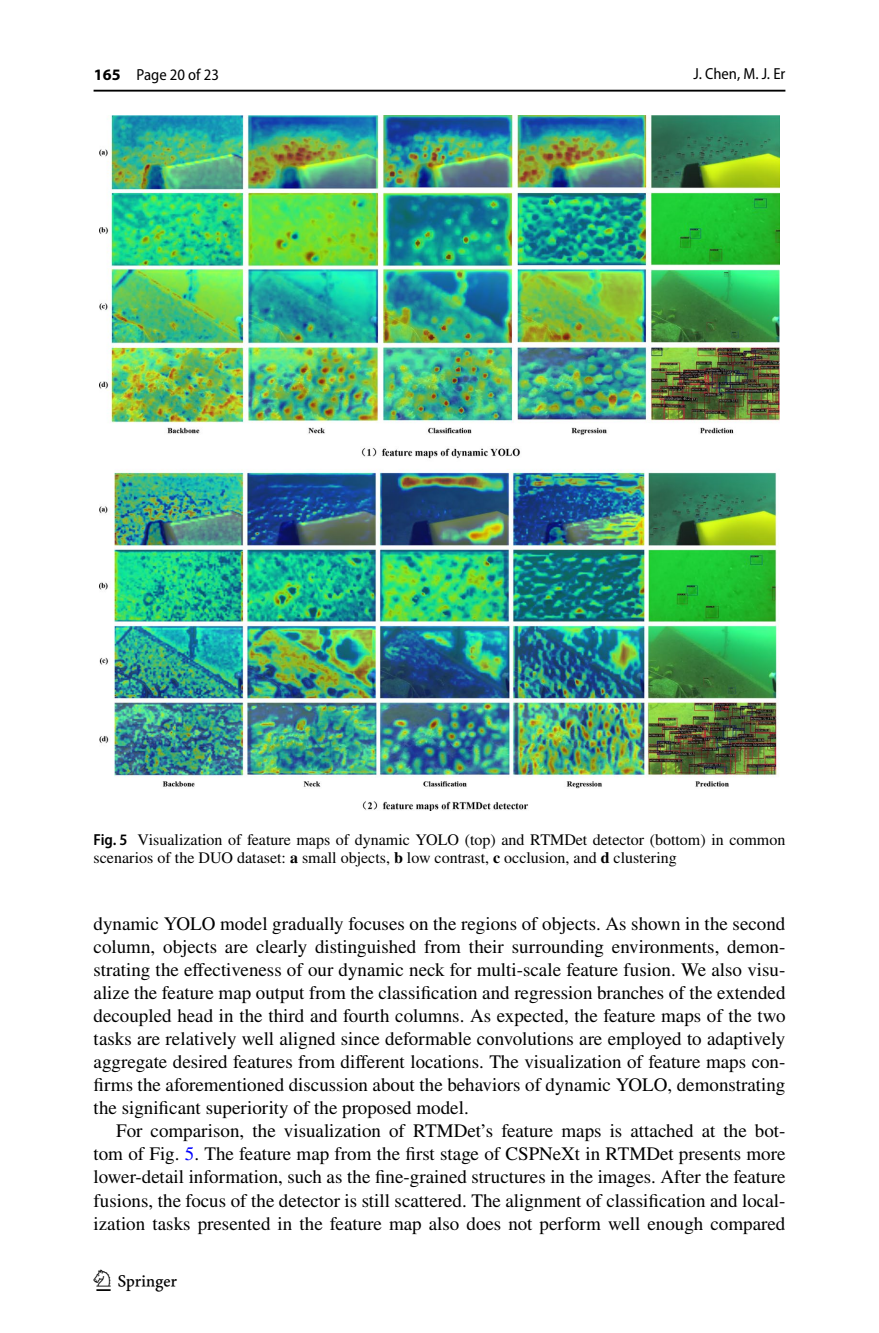
<style>
.page{position:relative;width:879px;height:1333px;background:#fff}
.page>*{position:absolute;margin:0;border:0;box-sizing:border-box;transform-origin:0 0}
.t1{font:30px "Springnew Regular 4";color:#000}
.t2{font:19px/23px "STIX";color:#000;text-align:justify}
.t3{font:16px/18.4px "STIX";color:#000}
.t4{font:semi-condensed 16px "Myriad Pro";color:#000}
.s1{font-weight:700;font-stretch:normal}
.s2{font-family:"Myriad Pro";font-weight:600;font-stretch:semi-condensed}
.s3{font-weight:700}
.s4{color:#00f}
</style>
<div class="page">
<hr style="left:94px;top:90px;width:691px;height:2px;background:#000">
<img style="left:99px;top:116px;width:681px;height:694px">
<p class="t4" style="left:94px;top:66px;width:126px"><span class="s1">165</span> Page 20 of 23</p>
<p class="t4" style="left:693px;top:65px;width:93px">J. Chen, M. J. Er</p>
<p class="t3" style="left:94px;top:831px;width:693px"><span class="s2">Fig. 5</span> Visualization of feature maps of dynamic YOLO (top) and RTMDet detector (bottom) in common scenarios of the DUO dataset: <span class="s3">a</span> small objects, <span class="s3">b</span> low contrast, <span class="s3">c</span> occlusion, and <span class="s3">d</span> clustering</p>
<p class="t2" style="left:94px;top:913px;width:693px">dynamic YOLO model gradually focuses on the regions of objects. As shown in the second column, objects are clearly distinguished from their surrounding environments, demon&shy;strating the effectiveness of our dynamic neck for multi-scale feature fusion. We also visu&shy;alize the feature map output from the classification and regression branches of the extended decoupled head in the third and fourth columns. As expected, the feature maps of the two tasks are relatively well aligned since deformable convolutions are employed to adaptively aggregate desired features from different locations. The visualization of feature maps con&shy;firms the aforementioned discussion about the behaviors of dynamic YOLO, demonstrating the significant superiority of the proposed model.</p>
<p class="t2" style="left:94px;top:1120px;width:693px;text-indent:23px">For comparison, the visualization of RTMDet’s feature maps is attached at the bot&shy;tom of Fig. <span class="s4">5</span>. The feature map from the first stage of CSPNeXt in RTMDet presents more lower-detail information, such as the fine-grained structures in the images. After the feature fusions, the focus of the detector is still scattered. The alignment of classification and local&shy;ization tasks presented in the feature map also does not perform well enough compared</p>
<h1 class="t1" style="left:96px;top:1269px;width:83px">1 3</h1>
</div>
